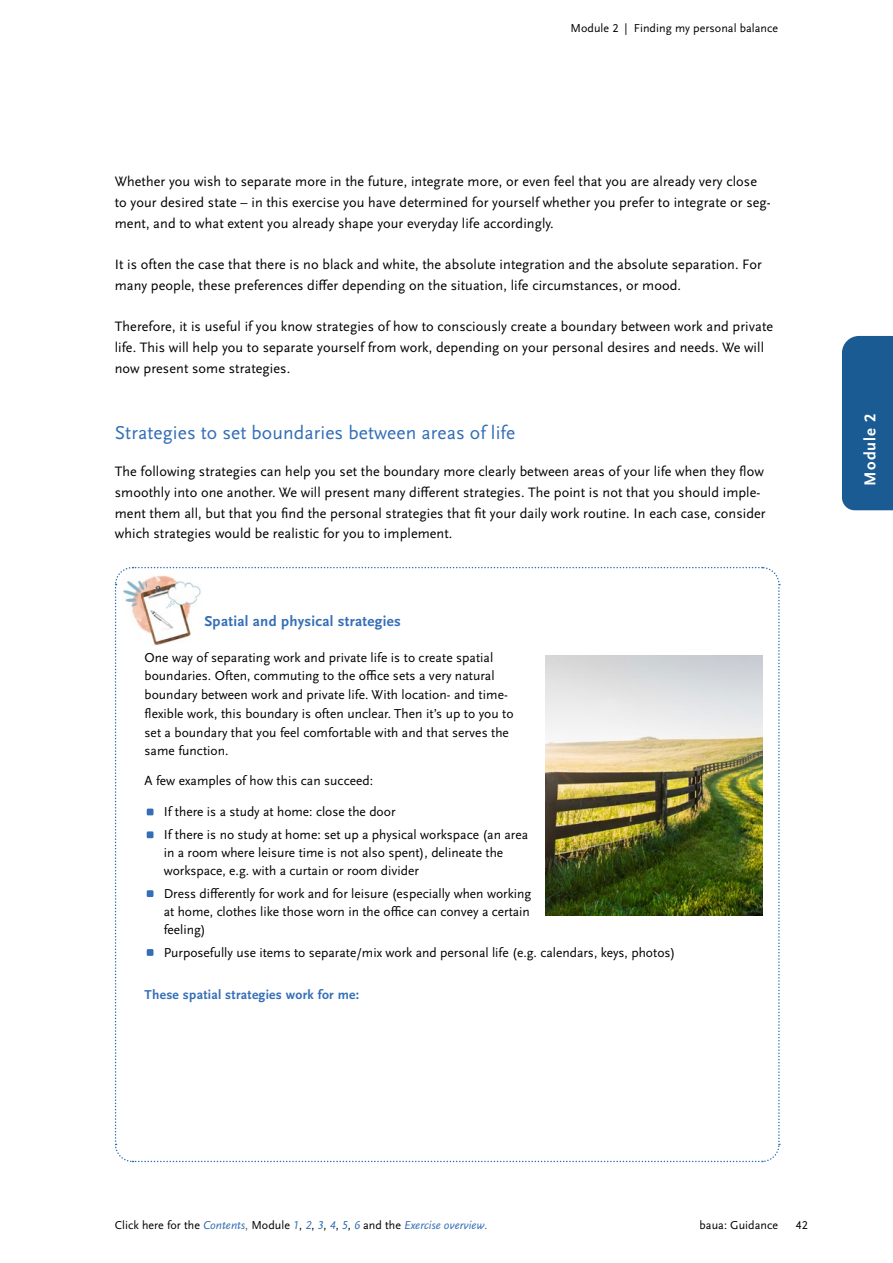
<style>
.page{position:relative;width:893px;height:1263px;background:#fff}
.page>*{position:absolute;margin:0;border:0;box-sizing:border-box;transform-origin:0 0}
.t1{font:19.5px "Scala Sans Pro";letter-spacing:.005em;color:#336eb6}
.t2{font:700 16.5px "Scala Sans Pro";letter-spacing:.06em;color:#fff}
.t3{font:700 15px "Scala Sans Pro";letter-spacing:.02em;color:#336eb6}
.t4{font:14.25px/20.7px "Scala Sans Pro";letter-spacing:.005em;color:#000}
.t5{font:13.5px/18.8px "Scala Sans Pro";letter-spacing:.005em;color:#000}
.t6{font:700 13.5px "Scala Sans Pro";letter-spacing:.02em;color:#336eb6}
.t7{font:12px "Scala Sans Pro";letter-spacing:.005em;color:#000}
.s1{font-style:italic;color:#336eb6}
.s2{color:#5c5b60}
</style>
<div class="page">
<div style="left:842px;top:336px;width:51px;height:174px;background:#1b5b93"></div>
<svg style="left:114px;top:566px;width:666px;height:597px"></svg>
<div style="left:147px;top:808px;width:6px;height:7px;background:#336eb6"></div>
<div style="left:147px;top:831px;width:6px;height:7px;background:#336eb6"></div>
<div style="left:147px;top:890px;width:6px;height:7px;background:#336eb6"></div>
<div style="left:147px;top:949px;width:6px;height:7px;background:#336eb6"></div>
<img style="left:546px;top:655px;width:217px;height:260px">
<img style="left:122px;top:573px;width:79px;height:72px">
<p class="t7" style="left:570px;top:22px;width:209px">Module 2 | Finding my personal balance</p>
<p class="t4" style="left:115px;top:171px;width:657px">Whether you wish to separate more in the future, integrate more, or even feel that you are already very close to your desired state – in this exercise you have determined for yourself whether you prefer to integrate or seg&shy;ment, and to what extent you already shape your everyday life accordingly.</p>
<p class="t4" style="left:115px;top:254px;width:648px">It is often the case that there is no black and white, the absolute integration and the absolute separation. For many people, these preferences differ depending on the situation, life circumstances, or mood.</p>
<p class="t4" style="left:115px;top:316px;width:660px">Therefore, it is useful if you know strategies of how to consciously create a boundary between work and private life. This will help you to separate yourself from work, depending on your personal desires and needs. We will now present some strategies.</p>
<h3 class="t1" style="left:115px;top:422px;width:402px">Strategies to set boundaries between areas of life</h3>
<p class="t4" style="left:115px;top:461px;width:652px">The following strategies can help you set the boundary more clearly between areas of your life when they flow smoothly into one another. We will present many different strategies. The point is not that you should imple&shy;ment them all, but that you find the personal strategies that fit your daily work routine. In each case, consider which strategies would be realistic for you to implement.</p>
<p class="t3" style="left:204px;top:612px;width:198px">Spatial and physical strategies</p>
<p class="t5" style="left:145px;top:648px;width:370px">One way of separating work and private life is to create spatial boundaries. Often, commuting to the office sets a very natural boundary between work and private life. With location- and time&shy;flexible work, this boundary is often unclear. Then it’s up to you to set a boundary that you feel comfortable with and that serves the same function.</p>
<p class="t5" style="left:145px;top:771px;width:230px">A few examples of how this can succeed:</p>
<p class="t5" style="left:164px;top:802px;width:233px">If there is a study at home: close the door</p>
<p class="t5" style="left:164px;top:826px;width:366px;line-height:18px">If there is no study at home: set up a physical workspace (an area in a room where leisure time is not also spent), delineate the workspace, e.g. with a curtain or room divider</p>
<p class="t5" style="left:164px;top:884px;width:369px;line-height:18px;text-align:justify">Dress differently for work and for leisure (especially when working at home, clothes like those worn in the office can convey a certain feeling)</p>
<p class="t5" style="left:164px;top:943px;width:513px">Purposefully use items to separate/mix work and personal life (e.g. calendars, keys, photos)</p>
<p class="t6" style="left:145px;top:987px;width:216px">These spatial strategies work for me:</p>
<p class="t2" style="left:860px;top:485px;width:73px;rotate:-90deg">Module 2</p>
<p class="t7" style="left:115px;top:1218px;width:374px">Click here for the <span class="s1">Contents</span><span class="s2">,</span> Module <span class="s1">1</span>, <span class="s1">2</span>, <span class="s1">3</span>, <span class="s1">4</span>, <span class="s1">5</span>, <span class="s1">6</span> and the <span class="s1">Exercise overview</span><span class="s2">.</span></p>
<p class="t7" style="left:699px;top:1218px;width:80px">baua: Guidance</p>
<p class="t7" style="left:796px;top:1218px;width:14px">42</p>
</div>
